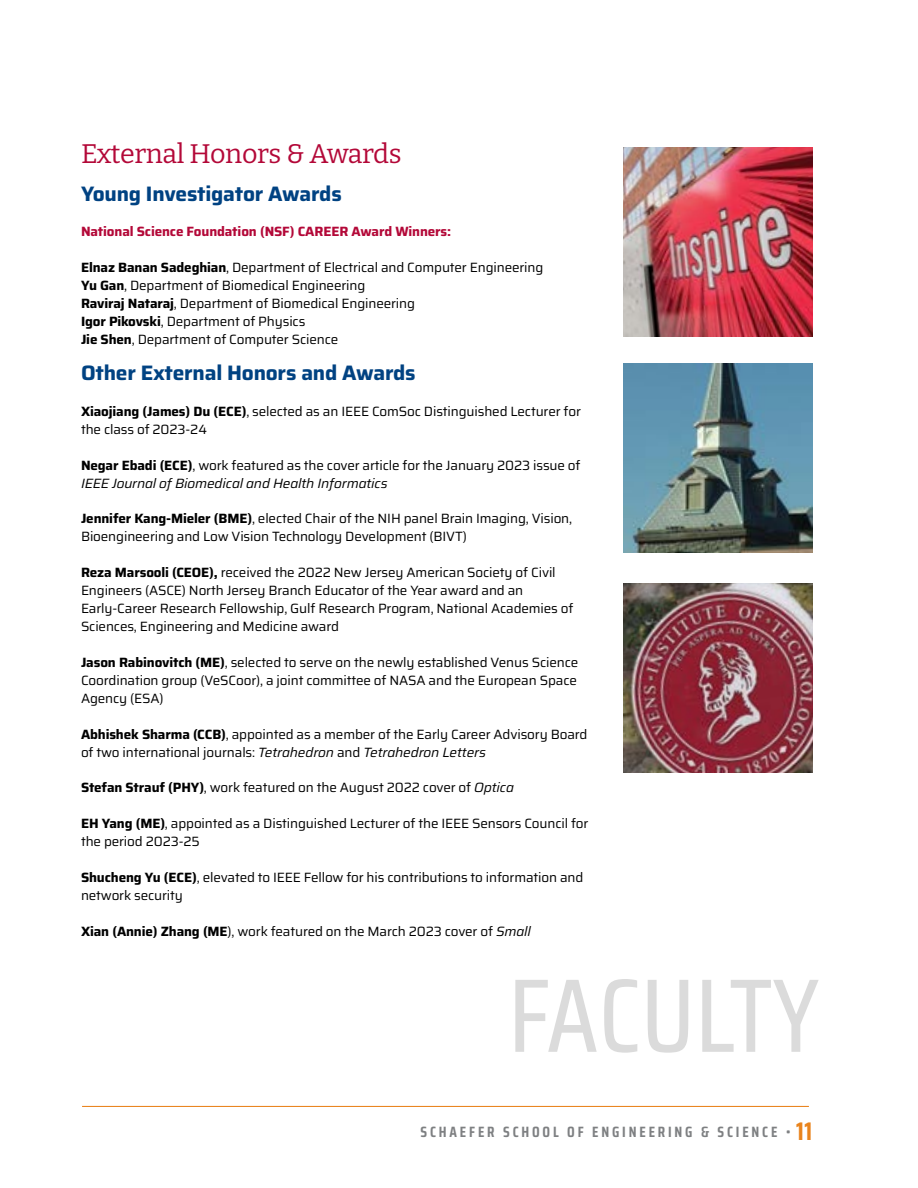
<style>
.page{position:relative;width:918px;height:1188px;background:#fff}
.page>*{position:absolute;margin:0;border:0;box-sizing:border-box;transform-origin:0 0}
.t1{font:500 104.55px "Saira Condensed";letter-spacing:.005em;color:#dbdbdb}
.t2{font:26.85px "Bitter";letter-spacing:-.025em;color:#b30838}
.t3{font:700 20.85px "Saira";letter-spacing:-.01em;color:#004282}
.t4{font:700 15px "Saira Condensed";letter-spacing:.19em;color:#7e8082}
.t5{font:13.5px/18px "Saira";letter-spacing:-.01em;color:#000}
.t6{font:700 13.5px "Saira";letter-spacing:-.01em;color:#b30838}
.s1{font-weight:700}
.s2{font-style:italic}
.s3{font-size:25.5px;color:#e9841d}
</style>
<div class="page">
<hr style="left:82px;top:1106px;width:727px;height:1px;background:#e9841d">
<img style="left:623px;top:364px;width:189px;height:189px">
<img style="left:623px;top:148px;width:189px;height:189px">
<img style="left:623px;top:583px;width:189px;height:189px">
<h2 class="t2" style="left:81px;top:137px;width:322px">External Honors &amp; Awards</h2>
<h3 class="t3" style="left:81px;top:176px;width:262px">Young Investigator Awards</h3>
<p class="t6" style="left:81px;top:221px;width:372px">National Science Foundation (NSF) CAREER Award Winners:</p>
<p class="t5" style="left:81px;top:258px;width:464px"><span class="s1">Elnaz Banan Sadeghian</span>, Department of Electrical and Computer Engineering <span class="s1">Yu Gan</span>, Department of Biomedical Engineering<br><span class="s1">Raviraj Nataraj</span>, Department of Biomedical Engineering<br><span class="s1">Igor Pikovski</span>, Department of Physics<br><span class="s1">Jie Shen</span>, Department of Computer Science</p>
<h3 class="t3" style="left:81px;top:356px;width:336px">Other External Honors and Awards</h3>
<p class="t5" style="left:81px;top:402px;width:501px"><span class="s1">Xiaojiang (James) Du (ECE)</span>, selected as an IEEE ComSoc Distinguished Lecturer for the class of 2023-24</p>
<p class="t5" style="left:81px;top:455px;width:501px"><span class="s1">Negar Ebadi (ECE)</span>, work featured as the cover article for the January 2023 issue of<br><span class="s2">IEEE Journal of Biomedical and Health Informatics</span></p>
<p class="t5" style="left:81px;top:509px;width:493px"><span class="s1">Jennifer Kang-Mieler (BME)</span>, elected Chair of the NIH panel Brain Imaging, Vision,<br>Bioengineering and Low Vision Technology Development (BIVT)</p>
<p class="t5" style="left:81px;top:563px;width:494px"><span class="s1">Reza Marsooli (CEOE),</span> received the 2022 New Jersey American Society of Civil Engineers (ASCE) North Jersey Branch Educator of the Year award and an Early-Career Research Fellowship, Gulf Research Program, National Academies of Sciences, Engineering and Medicine award</p>
<p class="t5" style="left:81px;top:653px;width:499px;text-align:justify"><span class="s1">Jason Rabinovitch (ME)</span>, selected to serve on the newly established Venus Science Coordination group (VeSCoor), a joint committee of NASA and the European Space Agency (ESA)</p>
<p class="t5" style="left:81px;top:724px;width:508px"><span class="s1">Abhishek Sharma (CCB)</span>, appointed as a member of the Early Career Advisory Board of two international journals: <span class="s2">Tetrahedron</span> and <span class="s2">Tetrahedron Letters</span></p>
<p class="t5" style="left:81px;top:778px;width:434px"><span class="s1">Stefan Strauf (PHY)</span>, work featured on the August 2022 cover of <span class="s2">Optica</span></p>
<p class="t5" style="left:81px;top:814px;width:509px"><span class="s1">EH Yang (ME)</span>, appointed as a Distinguished Lecturer of the IEEE Sensors Council for the period 2023-25</p>
<p class="t5" style="left:81px;top:868px;width:504px"><span class="s1">Shucheng Yu (ECE)</span>, elevated to IEEE Fellow for his contributions to information and network security</p>
<p class="t5" style="left:81px;top:922px;width:451px"><span class="s1">Xian (Annie) Zhang (ME</span>), work featured on the March 2023 cover of <span class="s2">Small</span></p>
<h1 class="t1" style="left:508px;top:930px;width:312px">FACULTY</h1>
<p class="t4" style="left:421px;top:1119px;width:393px">SCHAEFER SCHOOL OF ENGINEERING &amp; SCIENCE • <span class="s3">11</span></p>
</div>
